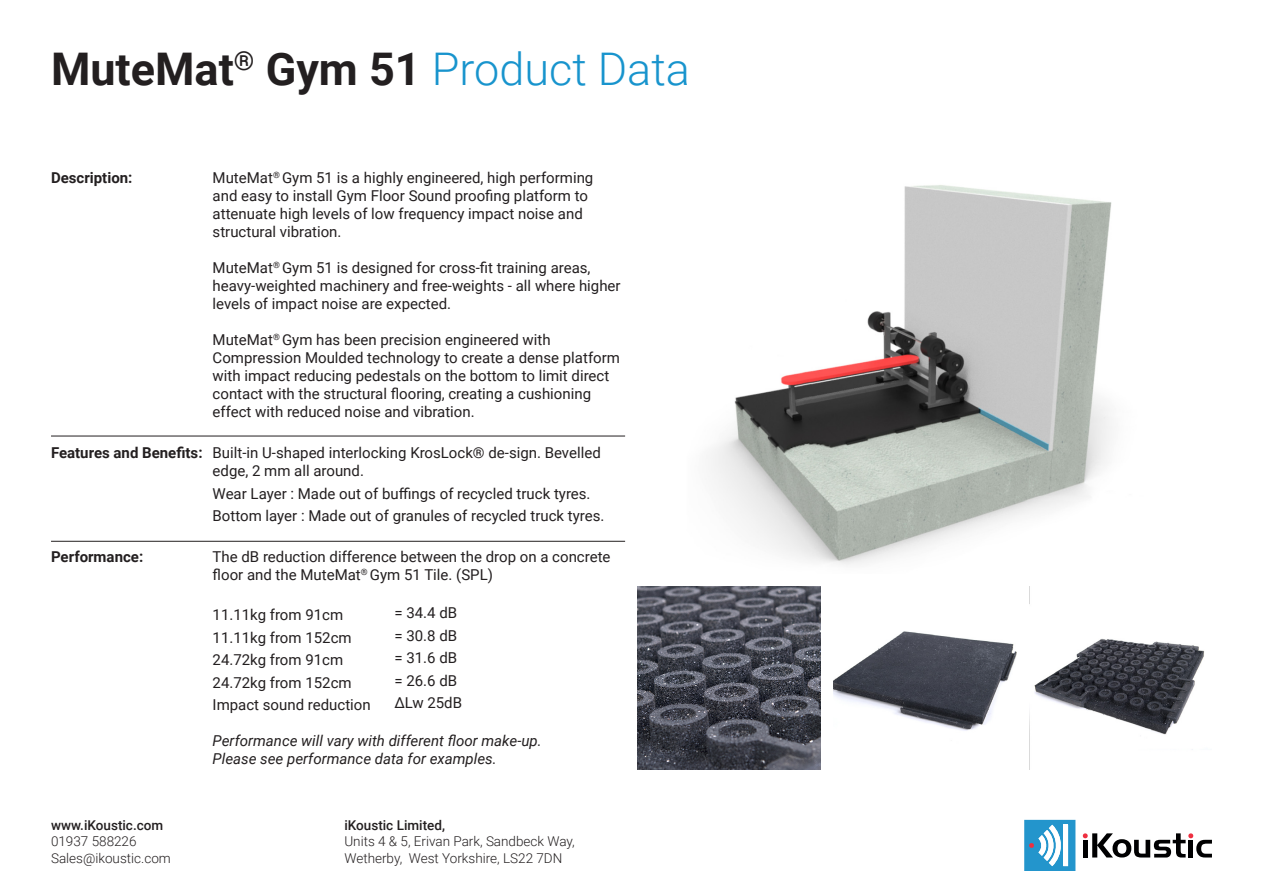
<style>
.page{position:relative;width:1263px;height:893px;background:#fff}
.page>*{position:absolute;margin:0;border:0;box-sizing:border-box;transform-origin:0 0}
.t1{font:700 45px "Roboto";color:#231f20}
.t2{font:15px/18px "Roboto";color:#231f20}
.t3{font:italic 15px "Roboto";color:#231f20}
.t4{font:700 15px "Roboto";color:#231f20}
.t5{font:300 13.5px/16.2px "Roboto";color:#231f20}
.t6{font:500 13.5px "Roboto";color:#231f20}
.s1{font-weight:300;color:#1894cd}
</style>
<div class="page">
<svg style="left:1024px;top:820px;width:51px;height:51px"></svg>
<svg style="left:1082px;top:833px;width:130px;height:24px"></svg>
<img style="left:638px;top:587px;width:183px;height:183px">
<hr style="left:51px;top:436px;width:574px;height:1px;background:#231f20">
<hr style="left:51px;top:541px;width:574px;height:1px;background:#231f20">
<img style="left:833px;top:631px;width:183px;height:100px">
<img style="left:1029px;top:587px;width:175px;height:183px">
<img style="left:710px;top:185px;width:402px;height:380px">
<p class="t1" style="left:51px;top:37px;width:640px">MuteMat<sup>®</sup> Gym 51 <span class="s1">Product Data</span></p>
<p class="t4" style="left:51px;top:168px;width:83px">Description:</p>
<p class="t4" style="left:51px;top:442px;width:153px">Features and Benefits:</p>
<p class="t4" style="left:51px;top:546px;width:94px">Performance:</p>
<p class="t2" style="left:213px;top:169px;width:382px">MuteMat<sup>®</sup> Gym 51 is a highly engineered, high performing and easy to install Gym Floor Sound proofing platform to attenuate high levels of low frequency impact noise and structural vibration.</p>
<p class="t2" style="left:213px;top:259px;width:409px">MuteMat<sup>®</sup> Gym 51 is designed for cross-fit training areas, heavy-weighted machinery and free-weights - all where higher levels of impact noise are expected.</p>
<p class="t2" style="left:213px;top:331px;width:409px">MuteMat<sup>®</sup> Gym has been precision engineered with Compression Moulded technology to create a dense platform with impact reducing pedestals on the bottom to limit direct contact with the structural flooring, creating a cushioning effect with reduced noise and vibration.</p>
<p class="t2" style="left:213px;top:443px;width:390px">Built-in U-shaped interlocking KrosLock® de-sign. Bevelled edge, 2 mm all around.</p>
<p class="t2" style="left:213px;top:484px;width:379px">Wear Layer : Made out of buffings of recycled truck tyres.</p>
<p class="t2" style="left:213px;top:506px;width:393px">Bottom layer : Made out of granules of recycled truck tyres.</p>
<p class="t2" style="left:213px;top:547px;width:399px">The dB reduction difference between the drop on a concrete floor and the MuteMat<sup>®</sup> Gym 51 Tile. (SPL)</p>
<p class="t2" style="left:213px;top:605px;width:132px">11.11kg from 91cm</p>
<p class="t2" style="left:213px;top:628px;width:141px">11.11kg from 152cm</p>
<p class="t2" style="left:213px;top:650px;width:132px">24.72kg from 91cm</p>
<p class="t2" style="left:213px;top:673px;width:141px">24.72kg from 152cm</p>
<p class="t2" style="left:213px;top:695px;width:160px">Impact sound reduction</p>
<p class="t3" style="left:213px;top:730px;width:330px">Performance will vary with different floor make-up.</p>
<p class="t3" style="left:213px;top:748px;width:286px">Please see performance data for examples.</p>
<p class="t2" style="left:394px;top:603px;width:64px">= 34.4 dB</p>
<p class="t2" style="left:394px;top:626px;width:64px">= 30.8 dB</p>
<p class="t2" style="left:394px;top:648px;width:64px">= 31.6 dB</p>
<p class="t2" style="left:394px;top:671px;width:64px">= 26.6 dB</p>
<p class="t2" style="left:394px;top:693px;width:69px">ΔLw 25dB</p>
<p class="t6" style="left:51px;top:816px;width:114px">www.iKoustic.com</p>
<p class="t5" style="left:51px;top:833px;width:121px">01937 588226<br>Sales@ikoustic.com</p>
<p class="t6" style="left:344px;top:816px;width:102px">iKoustic Limited,</p>
<p class="t5" style="left:344px;top:833px;width:232px">Units 4 &amp; 5, Erivan Park, Sandbeck Way,<br>Wetherby, West Yorkshire, LS22 7DN</p>
</div>
